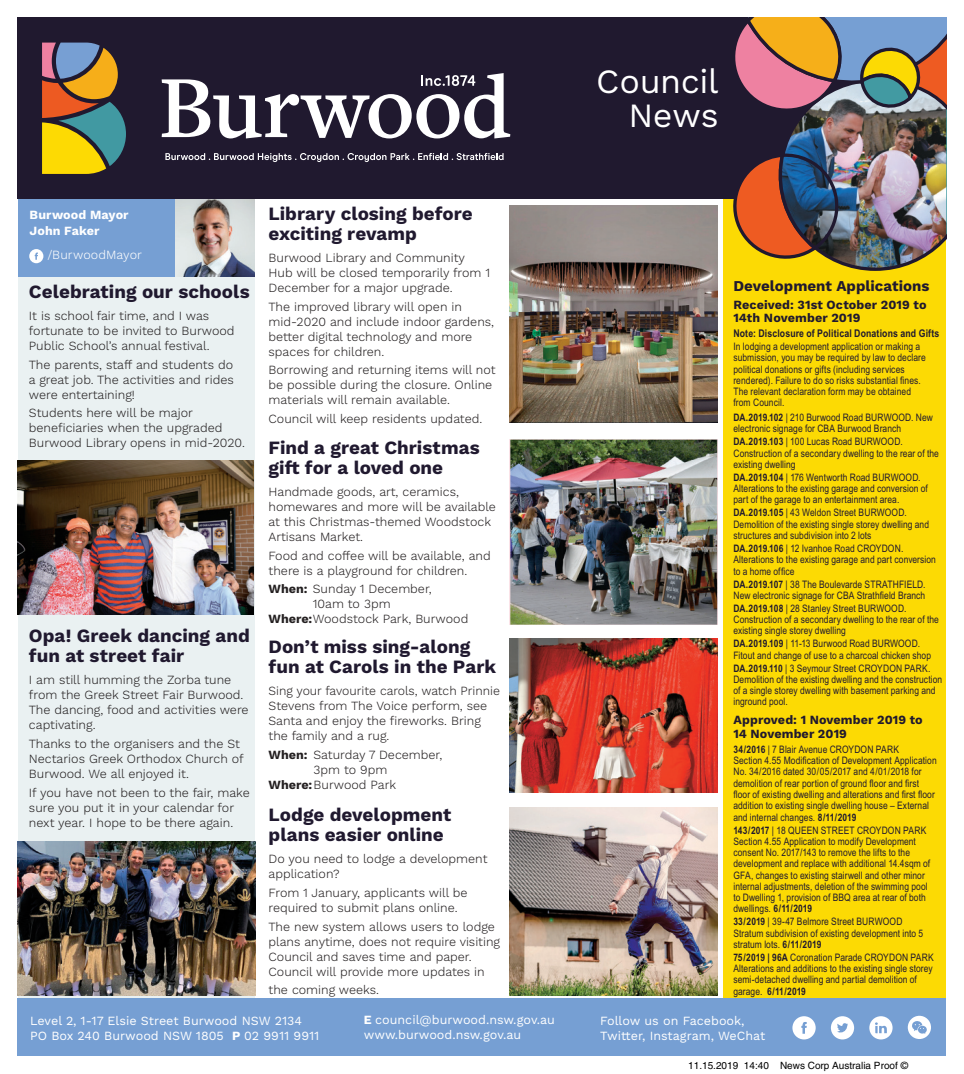
<style>
.page{position:relative;width:964px;height:1074px;background:#fff}
.page>*{position:absolute;margin:0;border:0;box-sizing:border-box;transform-origin:0 0}
.t1{font:34px/34px "Work Sans";letter-spacing:-.01em;color:#fff;text-align:right}
.t2{font:700 18.75px/20px "Work Sans";color:#20192f}
.t3{font:700 15px "Work Sans";color:#20192f}
.t4{font:300 12.5px/15px "Work Sans";color:#231f20}
.t5{font:12.5px/15px "Work Sans";color:#fff}
.t6{font:700 12.5px/13.8px "Work Sans";letter-spacing:.01em;color:#20192f}
.t7{font:700 12.5px/16.2px "Work Sans";letter-spacing:.01em;color:#fff}
.t8{font:300 12.5px "Work Sans";letter-spacing:.005em;color:#fff}
.t9{font:700 10.62px "Arial Narrow CE";letter-spacing:.015em;color:#20192f}
.t10{font:10.25px/11.2px "Arial Narrow";letter-spacing:.01em;color:#20192f}
.t11{font:10.25px/11.2px "Arial Narrow CE";letter-spacing:.01em;color:#20192f}
.t12{font:10px "Helvetica";color:#000}
.s1{font-weight:700}
</style>
<div class="page">
<div style="left:18px;top:198px;width:236px;height:850px;background:#eaf1f2"></div>
<div style="left:723px;top:199px;width:223px;height:799px;background:#fcda04"></div>
<div style="left:18px;top:199px;width:227px;height:78px;background:#769fd3"></div>
<img style="left:175px;top:199px;width:79px;height:78px">
<img style="left:18px;top:461px;width:236px;height:153px">
<img style="left:18px;top:841px;width:237px;height:154px">
<div style="left:18px;top:18px;width:875px;height:181px;background:#20192f"></div>
<svg style="left:162px;top:73px;width:348px;height:65px"></svg>
<svg style="left:165px;top:153px;width:338px;height:9px"></svg>
<svg style="left:42px;top:43px;width:84px;height:131px"></svg>
<div style="left:18px;top:998px;width:928px;height:58px;background:#769fd3"></div>
<div style="left:792px;top:1016px;width:23px;height:23px;background:#fff;border-radius:50%"></div>
<svg style="left:801px;top:1022px;width:6px;height:11px"></svg>
<div style="left:869px;top:1016px;width:23px;height:23px;background:#fff;border-radius:50%"></div>
<svg style="left:875px;top:1022px;width:12px;height:11px"></svg>
<div style="left:831px;top:1016px;width:23px;height:23px;background:#fff;border-radius:50%"></div>
<svg style="left:837px;top:1023px;width:11px;height:10px"></svg>
<div style="left:908px;top:1015px;width:23px;height:24px;background:#fff;border-radius:50%"></div>
<svg style="left:912px;top:1021px;width:15px;height:13px"></svg>
<div style="left:29px;top:249px;width:14px;height:14px;background:#fff;border-radius:50%"></div>
<svg style="left:35px;top:252px;width:3px;height:8px"></svg>
<svg style="left:717px;top:217px;width:1px;height:152px"></svg>
<img style="left:733px;top:18px;width:213px;height:253px">
<img style="left:509px;top:206px;width:208px;height:216px">
<img style="left:510px;top:439px;width:207px;height:185px">
<img style="left:509px;top:639px;width:208px;height:153px">
<img style="left:509px;top:807px;width:208px;height:188px">
<p class="t7" style="left:30px;top:208px;width:101px">Burwood Mayor<br>John Faker</p>
<p class="t8" style="left:47px;top:250px;width:96px">/BurwoodMayor</p>
<h2 class="t2" style="left:29px;top:284px;width:222px">Celebrating our schools</h2>
<p class="t4" style="left:29px;top:310px;width:207px">It is school fair time, and I was fortunate to be invited to Burwood<br>Public School’s annual festival.</p>
<p class="t4" style="left:29px;top:358px;width:206px;text-align:justify">The parents, staff and students do a great job. The activities and rides were entertaining!</p>
<p class="t4" style="left:29px;top:407px;width:217px">Students here will be major beneficiaries when the upgraded<br>Burwood Library opens in mid-2020.</p>
<h2 class="t2" style="left:29px;top:628px;width:222px">Opa! Greek dancing and fun at street fair</h2>
<p class="t4" style="left:29px;top:674px;width:221px">I am still humming the Zorba tune from the Greek Street Fair Burwood.<br>The dancing, food and activities were captivating.</p>
<p class="t4" style="left:29px;top:737px;width:216px">Thanks to the organisers and the St<br>Nectarios Greek Orthodox Church of<br>Burwood. We all enjoyed it.</p>
<p class="t4" style="left:29px;top:786px;width:222px">If you have not been to the fair, make sure you put it in your calendar for next year. I hope to be there again.</p>
<h2 class="t2" style="left:269px;top:206px;width:206px">Library closing before exciting revamp</h2>
<p class="t4" style="left:269px;top:252px;width:223px">Burwood Library and Community<br>Hub will be closed temporarily from 1<br>December for a major upgrade.</p>
<p class="t4" style="left:269px;top:300px;width:227px">The improved library will open in mid-2020 and include indoor gardens, better digital technology and more spaces for children.</p>
<p class="t4" style="left:269px;top:364px;width:228px">Borrowing and returning items will not be possible during the closure. Online materials will remain available.</p>
<p class="t4" style="left:269px;top:412px;width:215px">Council will keep residents updated.</p>
<h2 class="t2" style="left:269px;top:440px;width:213px">Find a great Christmas gift for a loved one</h2>
<p class="t4" style="left:269px;top:486px;width:229px">Handmade goods, art, ceramics, homewares and more will be available at this Christmas-themed Woodstock<br>Artisans Market.</p>
<p class="t4" style="left:269px;top:549px;width:224px">Food and coffee will be available, and there is a playground for children.</p>
<p class="t4" style="left:269px;top:583px;width:165px"><span class="s1">When:</span> Sunday 1 December,</p>
<p class="t4" style="left:313px;top:598px;width:79px">10am to 3pm</p>
<p class="t4" style="left:269px;top:613px;width:201px"><span class="s1">Where:</span> Woodstock Park, Burwood</p>
<h2 class="t2" style="left:269px;top:639px;width:229px">Don’t miss sing-along fun at Carols in the Park</h2>
<p class="t4" style="left:269px;top:685px;width:233px">Sing your favourite carols, watch Prinnie Stevens from The Voice perform, see Santa and enjoy the fireworks. Bring the family and a rug.</p>
<p class="t4" style="left:269px;top:748px;width:175px"><span class="s1">When:</span> Saturday 7 December,</p>
<p class="t4" style="left:314px;top:763px;width:75px">3pm to 9pm</p>
<p class="t4" style="left:269px;top:778px;width:129px"><span class="s1">Where:</span> Burwood Park</p>
<h2 class="t2" style="left:269px;top:807px;width:184px">Lodge development plans easier online</h2>
<p class="t4" style="left:269px;top:853px;width:220px">Do you need to lodge a development application?</p>
<p class="t4" style="left:269px;top:886px;width:200px">From 1 January, applicants will be required to submit plans online.</p>
<p class="t4" style="left:269px;top:920px;width:233px">The new system allows users to lodge plans anytime, does not require visiting Council and saves time and paper.<br>Council will provide more updates in</p>
<p class="t4" style="left:269px;top:983px;width:112px">the coming weeks.</p>
<p class="t5" style="left:30px;top:1014px;width:291px">Level 2, 1-17 Elsie Street Burwood NSW 2134<br>PO Box 240 Burwood NSW 1805 <span class="s1">P</span> 02 9911 9911</p>
<p class="t5" style="left:364px;top:1013px;width:193px"><span class="s1">E</span> council@burwood.nsw.gov.au www.burwood.nsw.gov.au</p>
<h1 class="t1" style="left:596px;top:69px;width:124px">Council<br>News</h1>
<h3 class="t3" style="left:733px;top:281px;width:197px">Development Applications</h3>
<p class="t6" style="left:733px;top:299px;width:195px">Received: 31st October 2019 to<br>14th November 2019</p>
<p class="t9" style="left:733px;top:327px;width:208px">Note: Disclosure of Political Donations and Gifts</p>
<p class="t11" style="left:733px;top:342px;width:194px">In lodging a development application or making a submission, you may be required by law to declare political donations or gifts (including services rendered). Failure to do so risks substantial fines.<br>The relevant declaration form may be obtained from Council.</p>
<p class="t10" style="left:733px;top:413px;width:201px"><span class="s1">DA.2019.102</span> | 210 Burwood Road BURWOOD. New electronic signage for CBA Burwood Branch</p>
<p class="t10" style="left:733px;top:437px;width:207px"><span class="s1">DA.2019.103</span> | 100 Lucas Road BURWOOD.<br>Construction of a secondary dwelling to the rear of the existing dwelling</p>
<p class="t10" style="left:733px;top:472px;width:196px"><span class="s1">DA.2019.104</span> | 176 Wentworth Road BURWOOD.<br>Alterations to the existing garage and conversion of part of the garage to an entertainment area.</p>
<p class="t10" style="left:733px;top:508px;width:197px"><span class="s1">DA.2019.105</span> | 43 Weldon Street BURWOOD.<br>Demolition of the existing single storey dwelling and structures and subdivision into 2 lots</p>
<p class="t10" style="left:733px;top:544px;width:204px"><span class="s1">DA.2019.106</span> | 12 Ivanhoe Road CROYDON.<br>Alterations to the existing garage and part conversion to a home office</p>
<p class="t10" style="left:733px;top:579px;width:194px"><span class="s1">DA.2019.107</span> | 38 The Boulevarde STRATHFIELD.<br>New electronic signage for CBA Strathfield Branch</p>
<p class="t10" style="left:733px;top:603px;width:207px"><span class="s1">DA.2019.108</span> | 28 Stanley Street BURWOOD.<br>Construction of a secondary dwelling to the rear of the existing single storey dwelling</p>
<p class="t10" style="left:733px;top:639px;width:199px"><span class="s1">DA.2019.109</span> | 11-13 Burwood Road BURWOOD.<br>Fitout and change of use to a charcoal chicken shop</p>
<p class="t10" style="left:733px;top:663px;width:210px"><span class="s1">DA.2019.110</span> | 3 Seymour Street CROYDON PARK.<br>Demolition of the existing dwelling and the construction of a single storey dwelling with basement parking and inground pool.</p>
<p class="t6" style="left:733px;top:715px;width:191px">Approved: 1 November 2019 to<br>14 November 2019</p>
<p class="t10" style="left:733px;top:744px;width:205px"><span class="s1">34/2016</span> | 7 Blair Avenue CROYDON PARK<br>Section 4.55 Modification of Development Application No. 34/2016 dated 30/05/2017 and 4/01/2018 for demolition of rear portion of ground floor and first floor of existing dwelling and alterations and first floor addition to existing single dwelling house – External and internal changes. <span class="s1">8/11/2019</span></p>
<p class="t10" style="left:733px;top:825px;width:198px"><span class="s1">143/2017</span> | 18 QUEEN STREET CROYDON PARK Section 4.55 Application to modify Development consent No. 2017/143 to remove the lifts to the development and replace with additional 14.4sqm of GFA, changes to existing stairwell and other minor internal adjustments, deletion of the swimming pool to Dwelling 1, provision of BBQ area at rear of both dwellings. <span class="s1">6/11/2019</span></p>
<p class="t10" style="left:733px;top:917px;width:191px"><span class="s1">33/2019</span> | 39-47 Belmore Street BURWOOD<br>Stratum subdivision of existing development into 5 stratum lots. <span class="s1">6/11/2019</span></p>
<p class="t10" style="left:733px;top:952px;width:202px"><span class="s1">75/2019 | 96A</span> Coronation Parade CROYDON PARK Alterations and additions to the existing single storey semi-detached dwelling and partial demolition of garage. <span class="s1">6/11/2019</span></p>
<p class="t5" style="left:600px;top:1014px;width:166px">Follow us on Facebook,<br>Twitter, Instagram, WeChat</p>
<p class="t12" style="left:688px;top:1062px;width:221px">11.15.2019 14:40 News Corp Australia Proof ©</p>
</div>
